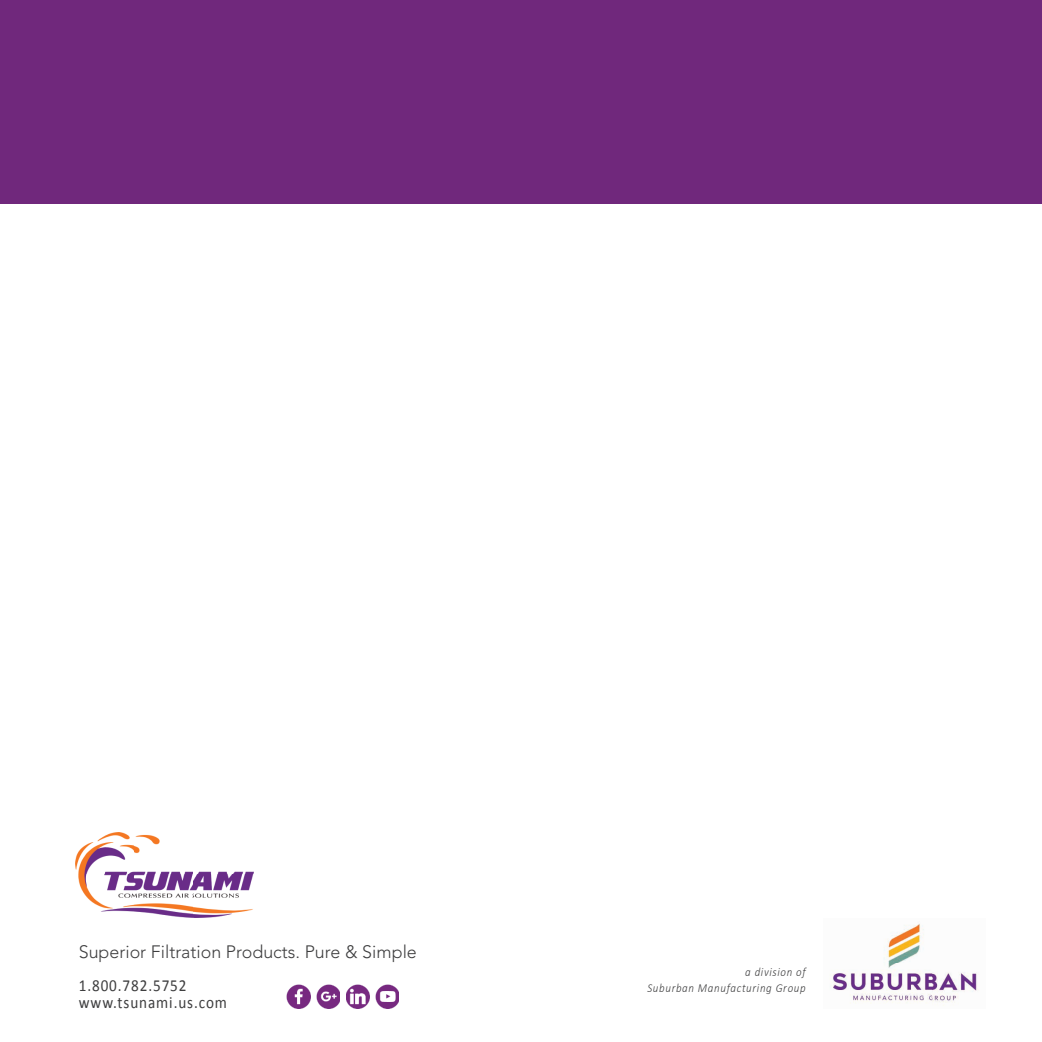
<style>
.page{position:relative;width:1042px;height:1042px;background:#fff}
.page>*{position:absolute;margin:0;border:0;box-sizing:border-box;transform-origin:0 0}
.t1{font:300 17.85px "Avenir LT Std";color:#3e3e3f}
.t2{font:16.8px "Calibri";letter-spacing:.06em;color:#3e3e3f;scale:.9 1}
.t3{font:italic 300 12.25px/15.8px "Calibri";letter-spacing:.06em;color:#3e3e3f;text-align:right;scale:.9 1}
</style>
<div class="page">
<div style="left:0;top:0;width:1042px;height:203px;background:#70287c"></div>
<img style="left:75px;top:832px;width:178px;height:85px">
<img style="left:287px;top:985px;width:23px;height:23px">
<img style="left:316px;top:985px;width:24px;height:23px">
<img style="left:346px;top:985px;width:23px;height:23px">
<img style="left:375px;top:985px;width:24px;height:23px">
<img style="left:830px;top:923px;width:149px;height:83px">
<p class="t1" style="left:79px;top:941px;width:340px">Superior Filtration Products. Pure &amp; Simple</p>
<p class="t2" style="left:79px;top:975px;width:121px">1.800.782.5752</p>
<p class="t2" style="left:79px;top:992px;width:166px">www.tsunami.us.com</p>
<p class="t3" style="left:647px;top:964px;width:177px">a division of<br>Suburban Manufacturing Group</p>
</div>
